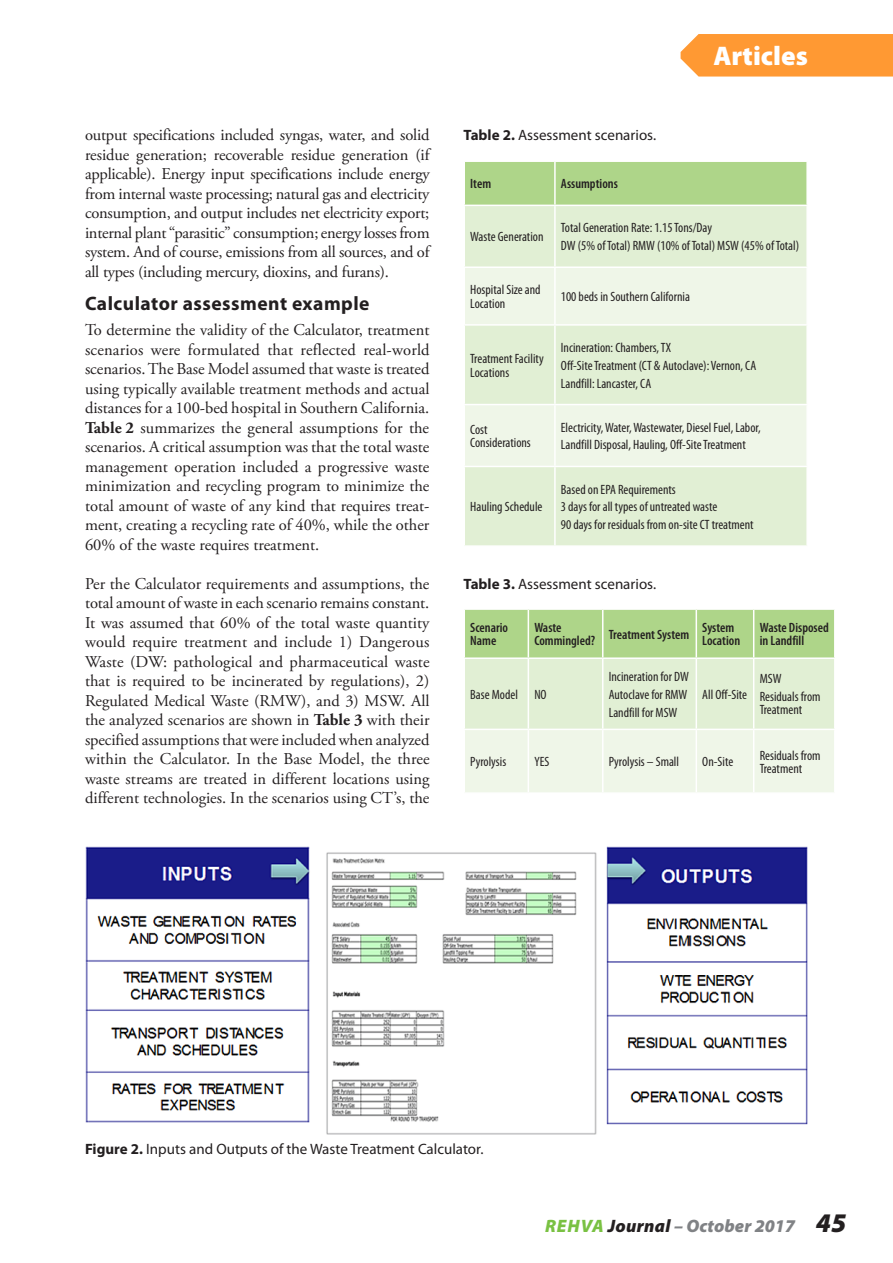
<style>
.page{position:relative;width:893px;height:1263px;background:#fff}
.page>*{position:absolute;margin:0;border:0;box-sizing:border-box;transform-origin:0 0}
.t1{font:900 27px "Myriad Pro";color:#fff}
.Heading_2{font:700 19.5px "Myriad Pro";letter-spacing:.025em;color:#231f20}
.t2{font:italic 900 18px "Myriad Pro";letter-spacing:.015em;color:#808285}
.t3{font:16.5px/19.5px "Adobe Garamond Pro";color:#231f20;text-align:justify}
.Caption_0{font:15px "Myriad Pro";color:#231f20}
.table_cnd{font:condensed 13.5px/13.5px "Myriad Pro";color:#231f20}
.table_cnd_bld{font:600 condensed 13.5px/13.5px "Myriad Pro";color:#231f20}
.s1{font-weight:700}
.s2{color:#79c142}
.s3{color:#231f20}
.s4{font-size:27px;color:#231f20}
</style>
<div class="page">
<div style="left:465px;top:162px;width:341px;height:43px;background:#aed589"></div>
<div style="left:465px;top:206px;width:341px;height:339px;background:#e1efd4"></div>
<svg style="left:465px;top:268px;width:341px;height:198px;background:#e9f3e0"></svg>
<hr style="left:554px;top:162px;width:2px;height:43px;background:#fff">
<hr style="left:554px;top:206px;width:2px;height:60px;background:#fff">
<hr style="left:463px;top:266px;width:92px;height:2px;background:#fff">
<hr style="left:555px;top:266px;width:253px;height:2px;background:#fff">
<hr style="left:554px;top:268px;width:2px;height:56px;background:#fff">
<hr style="left:463px;top:324px;width:92px;height:2px;background:#fff">
<hr style="left:555px;top:324px;width:253px;height:2px;background:#fff">
<hr style="left:554px;top:326px;width:2px;height:78px;background:#fff">
<hr style="left:463px;top:404px;width:92px;height:1px;background:#fff">
<hr style="left:555px;top:404px;width:253px;height:1px;background:#fff">
<hr style="left:554px;top:405px;width:2px;height:61px;background:#fff">
<hr style="left:463px;top:466px;width:92px;height:1px;background:#fff">
<hr style="left:555px;top:466px;width:253px;height:1px;background:#fff">
<hr style="left:554px;top:467px;width:2px;height:78px;background:#fff">
<img style="left:85px;top:846px;width:723px;height:289px">
<svg style="left:465px;top:610px;width:369px;height:182px;background:#d7e9c5"></svg>
<div style="left:528px;top:729px;width:75px;height:64px;background:#eff6e8"></div>
<hr style="left:528px;top:792px;width:75px;height:2px;background:#fff">
<hr style="left:528px;top:610px;width:1px;height:47px;background:#fff">
<hr style="left:602px;top:610px;width:1px;height:47px;background:#fff">
<hr style="left:696px;top:610px;width:1px;height:47px;background:#fff">
<hr style="left:753px;top:610px;width:1px;height:47px;background:#fff">
<hr style="left:463px;top:657px;width:65px;height:2px;background:#fff">
<hr style="left:528px;top:657px;width:75px;height:2px;background:#fff">
<hr style="left:528px;top:659px;width:1px;height:70px;background:#fff">
<hr style="left:603px;top:657px;width:93px;height:2px;background:#fff">
<hr style="left:602px;top:659px;width:1px;height:70px;background:#fff">
<hr style="left:696px;top:657px;width:58px;height:2px;background:#fff">
<hr style="left:696px;top:659px;width:1px;height:70px;background:#fff">
<hr style="left:754px;top:657px;width:82px;height:2px;background:#fff">
<hr style="left:753px;top:659px;width:1px;height:70px;background:#fff">
<hr style="left:463px;top:729px;width:65px;height:1px;background:#fff">
<hr style="left:528px;top:729px;width:75px;height:1px;background:#fff">
<hr style="left:528px;top:730px;width:1px;height:62px;background:#fff">
<hr style="left:603px;top:729px;width:93px;height:1px;background:#fff">
<hr style="left:602px;top:730px;width:1px;height:62px;background:#fff">
<hr style="left:696px;top:729px;width:58px;height:1px;background:#fff">
<hr style="left:696px;top:730px;width:1px;height:62px;background:#fff">
<hr style="left:754px;top:729px;width:82px;height:1px;background:#fff">
<hr style="left:753px;top:730px;width:1px;height:62px;background:#fff">
<div style="left:681px;top:34px;width:212px;height:43px;background:#f93"></div>
<p class="t3" style="left:85px;top:126px;width:346px">output specifications included syngas, water, and solid residue generation; recoverable residue generation (if applicable). Energy input specifications include energy from internal waste processing; natural gas and electricity consumption, and output includes net electricity export; internal plant “parasitic” consumption; energy losses from system. And of course, emissions from all sources, and of all types (including mercury, dioxins, and furans).</p>
<p class="Heading_2" style="left:85px;top:290px;width:286px">Calculator assessment example</p>
<p class="t3" style="left:85px;top:321px;width:346px">To determine the validity of the Calculator, treatment scenarios were formulated that reflected real-world scenarios. The Base Model assumed that waste is treated using typically available treatment methods and actual distances for a 100-bed hospital in Southern California.<br><span class="s1">Table 2</span> summarizes the general assumptions for the scenarios. A critical assumption was that the total waste management operation included a progressive waste minimization and recycling program to minimize the total amount of waste of any kind that requires treat&shy;ment, creating a recycling rate of 40%, while the other 60% of the waste requires treatment.</p>
<p class="t3" style="left:85px;top:574px;width:346px">Per the Calculator requirements and assumptions, the total amount of waste in each scenario remains constant.<br>It was assumed that 60% of the total waste quantity would require treatment and include 1) Dangerous Waste (DW: pathological and pharmaceutical waste that is required to be incinerated by regulations), 2)<br>Regulated Medical Waste (RMW), and 3) MSW. All the analyzed scenarios are shown in <span class="s1">Table 3</span> with their specified assumptions that were included when analyzed within the Calculator. In the Base Model, the three waste streams are treated in different locations using different technologies. In the scenarios using CT’s, the</p>
<p class="Caption_0" style="left:463px;top:126px;width:194px"><span class="s1">Table 2.</span> Assessment scenarios.</p>
<p class="table_cnd_bld" style="left:470px;top:177px;width:22px">Item</p>
<p class="table_cnd_bld" style="left:561px;top:177px;width:58px">Assumptions</p>
<h1 class="t1" style="left:713px;top:37px;width:96px">Articles</h1>
<p class="table_cnd" style="left:470px;top:230px;width:75px">Waste Generation</p>
<p class="table_cnd" style="left:561px;top:221px;width:153px">Total Generation Rate: 1.15 Tons/Day</p>
<p class="table_cnd" style="left:561px;top:239px;width:240px">DW (5% of Total) RMW (10% of Total) MSW (45% of Total)</p>
<p class="table_cnd" style="left:470px;top:283px;width:72px">Hospital Size and<br>Location</p>
<p class="table_cnd" style="left:561px;top:290px;width:131px">100 beds in Southern California</p>
<p class="table_cnd" style="left:470px;top:352px;width:75px">Treatment Facility<br>Locations</p>
<p class="table_cnd" style="left:561px;top:341px;width:112px">Incineration: Chambers, TX</p>
<p class="table_cnd" style="left:561px;top:358px;width:197px">Off-Site Treatment (CT &amp; Autoclave): Vernon, CA</p>
<p class="table_cnd" style="left:561px;top:376px;width:92px">Landfill: Lancaster, CA</p>
<p class="table_cnd" style="left:470px;top:422px;width:62px">Cost<br>Considerations</p>
<p class="table_cnd" style="left:561px;top:420px;width:201px">Electricity, Water, Wastewater, Diesel Fuel, Labor,</p>
<p class="table_cnd" style="left:561px;top:438px;width:186px">Landfill Disposal, Hauling, Off-Site Treatment</p>
<p class="table_cnd" style="left:470px;top:500px;width:74px">Hauling Schedule</p>
<p class="table_cnd" style="left:561px;top:482px;width:116px">Based on EPA Requirements</p>
<p class="table_cnd" style="left:561px;top:500px;width:158px">3 days for all types of untreated waste</p>
<p class="table_cnd" style="left:561px;top:518px;width:194px">90 days for residuals from on-site CT treatment</p>
<p class="Caption_0" style="left:463px;top:574px;width:194px"><span class="s1">Table 3.</span> Assessment scenarios.</p>
<p class="table_cnd_bld" style="left:470px;top:620px;width:39px">Scenario<br>Name</p>
<p class="table_cnd_bld" style="left:534px;top:620px;width:62px">Waste<br>Commingled?</p>
<p class="table_cnd_bld" style="left:609px;top:627px;width:82px">Treatment System</p>
<p class="table_cnd_bld" style="left:702px;top:620px;width:39px">System<br>Location</p>
<p class="table_cnd_bld" style="left:760px;top:620px;width:71px">Waste Disposed in Landfill</p>
<p class="table_cnd" style="left:470px;top:687px;width:49px">Base Model</p>
<p class="table_cnd" style="left:534px;top:687px;width:14px">NO</p>
<p class="table_cnd" style="left:609px;top:670px;width:82px">Incineration for DW</p>
<p class="table_cnd" style="left:609px;top:687px;width:80px">Autoclave for RMW</p>
<p class="table_cnd" style="left:609px;top:705px;width:70px">Landfill for MSW</p>
<p class="table_cnd" style="left:702px;top:687px;width:46px">All Off-Site</p>
<p class="table_cnd" style="left:760px;top:672px;width:23px">MSW</p>
<p class="table_cnd" style="left:760px;top:690px;width:62px">Residuals from<br>Treatment</p>
<p class="table_cnd" style="left:470px;top:755px;width:38px">Pyrolysis</p>
<p class="table_cnd" style="left:534px;top:755px;width:16px">YES</p>
<p class="table_cnd" style="left:609px;top:755px;width:72px">Pyrolysis – Small</p>
<p class="table_cnd" style="left:702px;top:755px;width:32px">On-Site</p>
<p class="table_cnd" style="left:760px;top:748px;width:62px">Residuals from<br>Treatment</p>
<p class="Caption_0" style="left:85px;top:1140px;width:400px"><span class="s1">Figure 2.</span> Inputs and Outputs of the Waste Treatment Calculator.</p>
<p class="t2" style="left:545px;top:1214px;width:303px"><span class="s2">REHVA</span> <span class="s3">Journal</span> – October 2017 <span class="s4">45</span></p>
</div>
